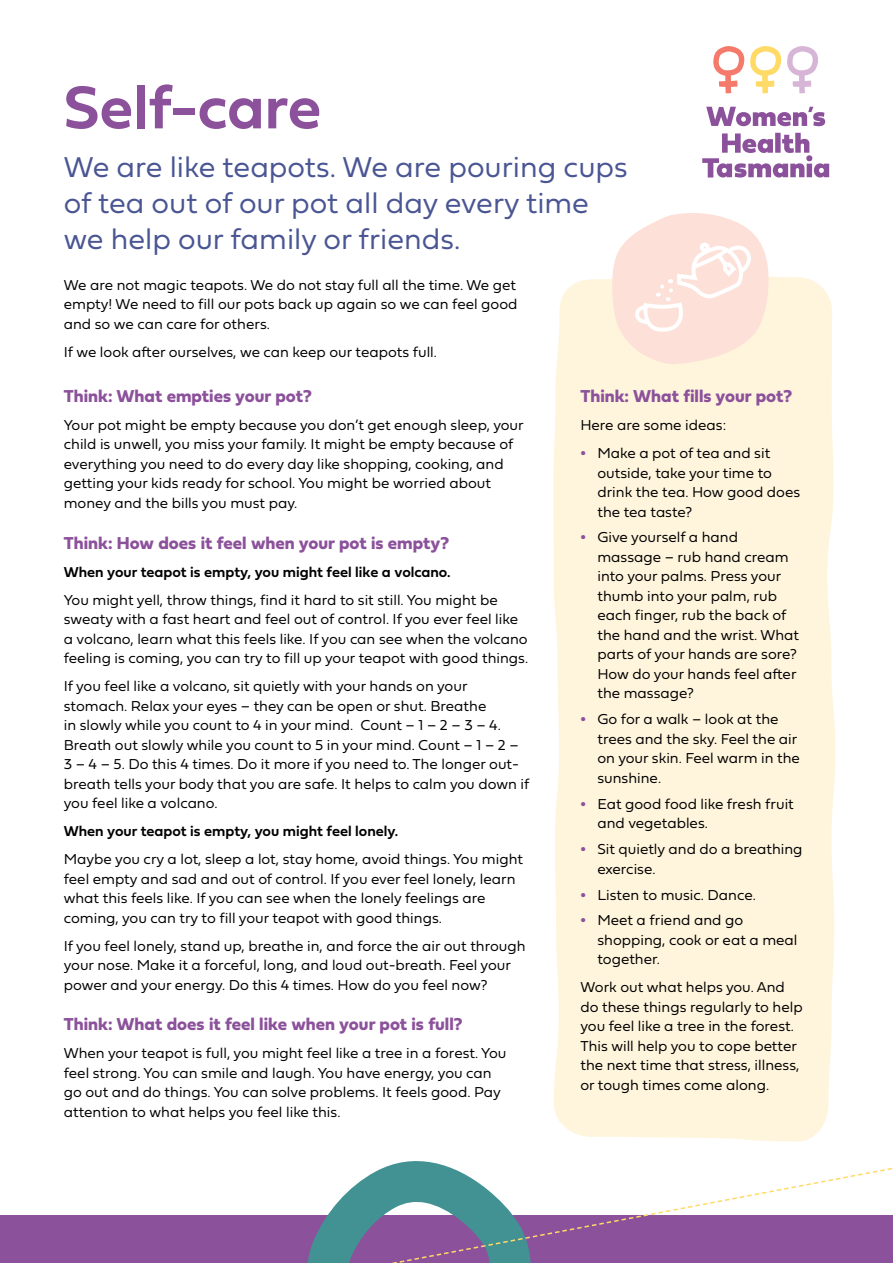
<style>
.page{position:relative;width:893px;height:1263px;background:#fff}
.page>*{position:absolute;margin:0;border:0;box-sizing:border-box;transform-origin:0 0}
.t1{font:63px "Fieldwork Geo Demibold";color:#8c519b}
.Intro{font:30px/36px "Fieldwork Geo Light";color:#4a5593}
.t2{font:18px "Fieldwork Geo Bold";color:#8c519b}
.Body{font:15px/19.5px "Fieldwork Geo Light";color:#000}
.Body-2{font:15px "Fieldwork Geo Demibold";color:#000}
.s1{font-family:"Fieldwork Geo Bold";color:#8c519b}
</style>
<div class="page">
<div style="left:0;top:1215px;width:893px;height:48px;background:#8c519b"></div>
<div style="left:553px;top:276px;width:282px;height:865px;background:#fff5dd"></div>
<svg style="left:315px;top:1161px;width:578px;height:102px"></svg>
<svg style="left:713px;top:46px;width:105px;height:47px"></svg>
<svg style="left:706px;top:107px;width:119px;height:19px"></svg>
<svg style="left:702px;top:133px;width:127px;height:44px"></svg>
<svg style="left:611px;top:213px;width:158px;height:152px"></svg>
<h1 class="t1" style="left:64px;top:58px;width:259px">Self-care</h1>
<p class="Intro" style="left:64px;top:148px;width:565px">We are like teapots. We are pouring cups of tea out of our pot all day every time we help our family or friends.</p>
<p class="Body" style="left:64px;top:274px;width:455px;text-align:justify">We are not magic teapots. We do not stay full all the time. We get empty! We need to fill our pots back up again so we can feel good and so we can care for others.</p>
<p class="Body" style="left:64px;top:341px;width:375px">If we look after ourselves, we can keep our teapots full.</p>
<h2 class="t2" style="left:64px;top:382px;width:249px">Think: What empties your pot?</h2>
<p class="Body" style="left:64px;top:414px;width:461px">Your pot might be empty because you don’t get enough sleep, your child is unwell, you miss your family. It might be empty because of everything you need to do every day like shopping, cooking, and getting your kids ready for school. You might be worried about money and the bills you must pay.</p>
<h2 class="t2" style="left:64px;top:528px;width:387px">Think: How does it feel when your pot is empty?</h2>
<p class="Body-2" style="left:64px;top:560px;width:388px">When your teapot is empty, you might feel like a volcano.</p>
<p class="Body" style="left:64px;top:589px;width:466px">You might yell, throw things, find it hard to sit still. You might be sweaty with a fast heart and feel out of control. If you ever feel like a volcano, learn what this feels like. If you can see when the volcano feeling is coming, you can try to fill up your teapot with good things.</p>
<p class="Body" style="left:64px;top:675px;width:467px">If you feel like a volcano, sit quietly with your hands on your stomach. Relax your eyes – they can be open or shut. Breathe<br>in slowly while you count to 4 in your mind. Count – 1 – 2 – 3 – 4.<br>Breath out slowly while you count to 5 in your mind. Count – 1 – 2 – 3 – 4 – 5. Do this 4 times. Do it more if you need to. The longer out&shy;breath tells your body that you are safe. It helps to calm you down if you feel like a volcano.</p>
<p class="Body-2" style="left:64px;top:819px;width:336px">When your teapot is empty, you might feel lonely.</p>
<p class="Body" style="left:64px;top:848px;width:461px">Maybe you cry a lot, sleep a lot, stay home, avoid things. You might feel empty and sad and out of control. If you ever feel lonely, learn what this feels like. If you can see when the lonely feelings are coming, you can try to fill your teapot with good things.</p>
<p class="Body" style="left:64px;top:935px;width:463px">If you feel lonely, stand up, breathe in, and force the air out through your nose. Make it a forceful, long, and loud out-breath. Feel your power and your energy. Do this 4 times. How do you feel now?</p>
<h2 class="t2" style="left:64px;top:1010px;width:400px">Think: What does it feel like when your pot is full?</h2>
<p class="Body" style="left:64px;top:1043px;width:444px">When your teapot is full, you might feel like a tree in a forest. You feel strong. You can smile and laugh. You have energy, you can go out and do things. You can solve problems. It feels good. Pay attention to what helps you feel like this.</p>
<h2 class="t2" style="left:580px;top:382px;width:213px">Think: What fills your pot?</h2>
<p class="Body" style="left:580px;top:415px;width:147px">Here are some ideas:</p>
<p class="Body" style="left:597px;top:443px;width:204px;text-indent:-17px"><span class="s1">•</span> Make a pot of tea and sit outside, take your time to drink the tea. How good does the tea taste?</p>
<p class="Body" style="left:597px;top:527px;width:203px;text-indent:-17px"><span class="s1">•</span> Give yourself a hand massage – rub hand cream into your palms. Press your thumb into your palm, rub each finger, rub the back of the hand and the wrist. What parts of your hands are sore?<br>How do your hands feel after the massage?</p>
<p class="Body" style="left:597px;top:709px;width:204px;text-indent:-17px"><span class="s1">•</span> Go for a walk – look at the trees and the sky. Feel the air on your skin. Feel warm in the sunshine.</p>
<p class="Body" style="left:597px;top:793px;width:198px;text-indent:-17px"><span class="s1">•</span> Eat good food like fresh fruit and vegetables.</p>
<p class="Body" style="left:597px;top:839px;width:207px;text-indent:-17px"><span class="s1">•</span> Sit quietly and do a breathing exercise.</p>
<p class="Body" style="left:580px;top:884px;width:177px"><span class="s1">•</span> Listen to music. Dance.</p>
<p class="Body" style="left:597px;top:910px;width:202px;text-indent:-17px"><span class="s1">•</span> Meet a friend and go shopping, cook or eat a meal together.</p>
<p class="Body" style="left:580px;top:977px;width:224px">Work out what helps you. And do these things regularly to help you feel like a tree in the forest.<br>This will help you to cope better the next time that stress, illness, or tough times come along.</p>
</div>
